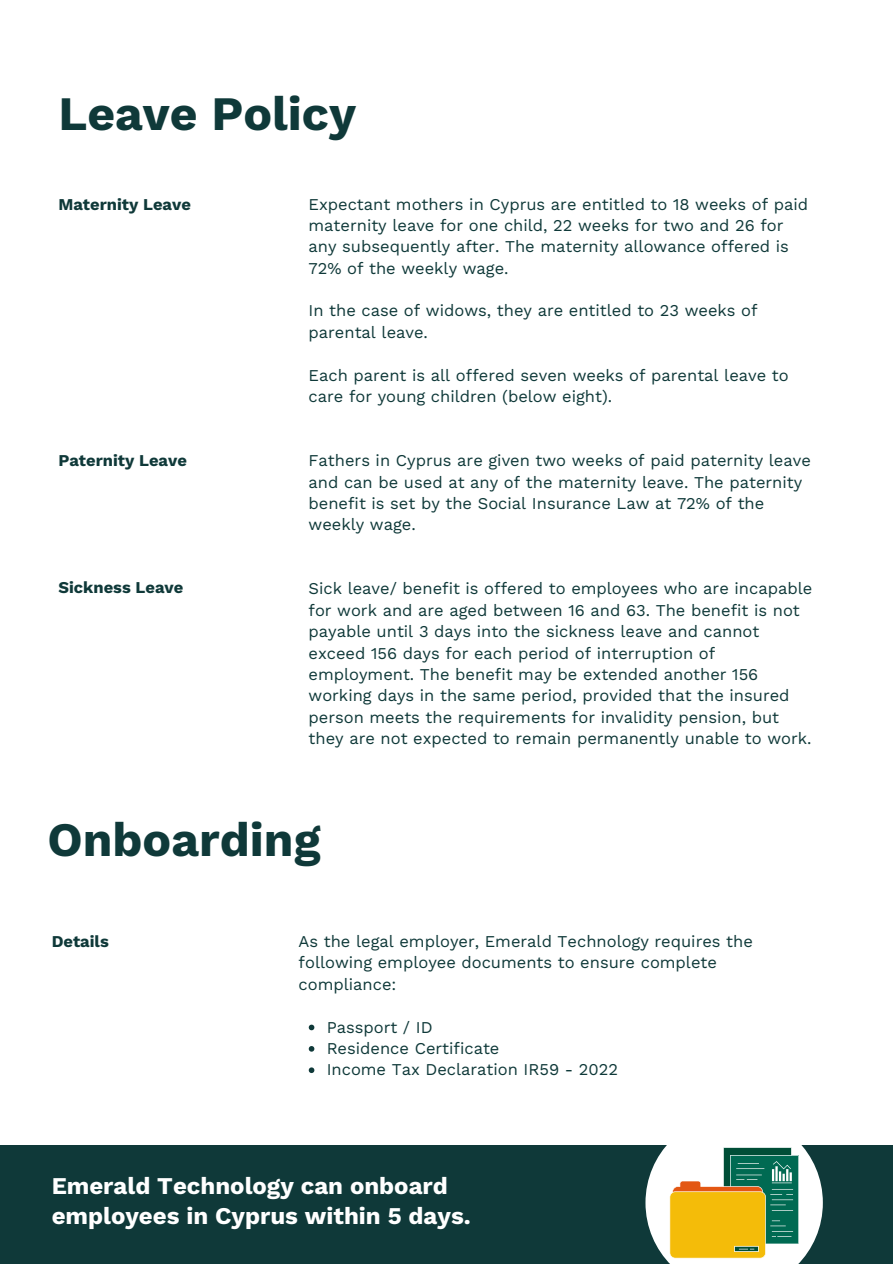
<style>
.page{position:relative;width:893px;height:1264px;background:#fff}
.page>*{position:absolute;margin:0;border:0;box-sizing:border-box;transform-origin:0 0}
.t1{font:700 48px "Work Sans";color:#0f3939}
.t2{font:700 24px/30.3px "Work Sans";color:#fff}
.t3{font:24px "Work Sans";color:#fff}
.t4{font:16.5px/21.3px "Work Sans";color:#0f3939}
.t5{font:700 16.5px "Work Sans";color:#0f3939}
</style>
<div class="page">
<svg style="left:309px;top:1024px;width:5px;height:6px"></svg>
<svg style="left:309px;top:1046px;width:5px;height:5px"></svg>
<svg style="left:309px;top:1067px;width:5px;height:6px"></svg>
<div style="left:0;top:1145px;width:892px;height:118px;background:#0f3939"></div>
<svg style="left:645px;top:1145px;width:177px;height:118px;background:#b2b77c"></svg>
<h4 class="t1" style="left:58px;top:85px;width:299px">Leave Policy</h4>
<h4 class="t5" style="left:58px;top:194px;width:134px">Maternity Leave</h4>
<h4 class="t4" style="left:308px;top:193px;width:501px">Expectant mothers in Cyprus are entitled to 18 weeks of paid maternity leave for one child, 22 weeks for two and 26 for any subsequently after. The maternity allowance offered is 72% of the weekly wage.</h4>
<p class="t4" style="left:308px;top:300px;width:450px">In the case of widows, they are entitled to 23 weeks of parental leave.</p>
<p class="t4" style="left:308px;top:364px;width:481px">Each parent is all offered seven weeks of parental leave to care for young children (below eight).</p>
<p class="t5" style="left:58px;top:451px;width:130px">Paternity Leave</p>
<h1 class="t5" style="left:58px;top:578px;width:126px">Sickness Leave</h1>
<p class="t4" style="left:308px;top:450px;width:504px">Fathers in Cyprus are given two weeks of paid paternity leave and can be used at any of the maternity leave. The paternity benefit is set by the Social Insurance Law at 72% of the weekly wage.</p>
<p class="t4" style="left:308px;top:578px;width:505px">Sick leave/ benefit is offered to employees who are incapable for work and are aged between 16 and 63. The benefit is not payable until 3 days into the sickness leave and cannot exceed 156 days for each period of interruption of employment. The benefit may be extended another 156 working days in the same period, provided that the insured person meets the requirements for invalidity pension, but they are not expected to remain permanently unable to work.</p>
<h4 class="t1" style="left:47px;top:811px;width:275px">Onboarding</h4>
<p class="t5" style="left:52px;top:931px;width:59px">Details</p>
<p class="t4" style="left:298px;top:930px;width:456px">As the legal employer, Emerald Technology requires the following employee documents to ensure complete compliance:</p>
<p class="t4" style="left:326px;top:1016px;width:107px">Passport / ID</p>
<p class="t4" style="left:326px;top:1037px;width:174px">Residence Certificate</p>
<p class="t4" style="left:326px;top:1058px;width:293px">Income Tax Declaration IR59 - 2022</p>
<h2 class="t2" style="left:52px;top:1170px;width:420px">Emerald Technology can onboard employees in Cyprus within 5 days.</h2>
<h1 class="t3" style="left:39px;top:1179px;width:504px">Ready to expand your workforce to Spain?</h1>
</div>
